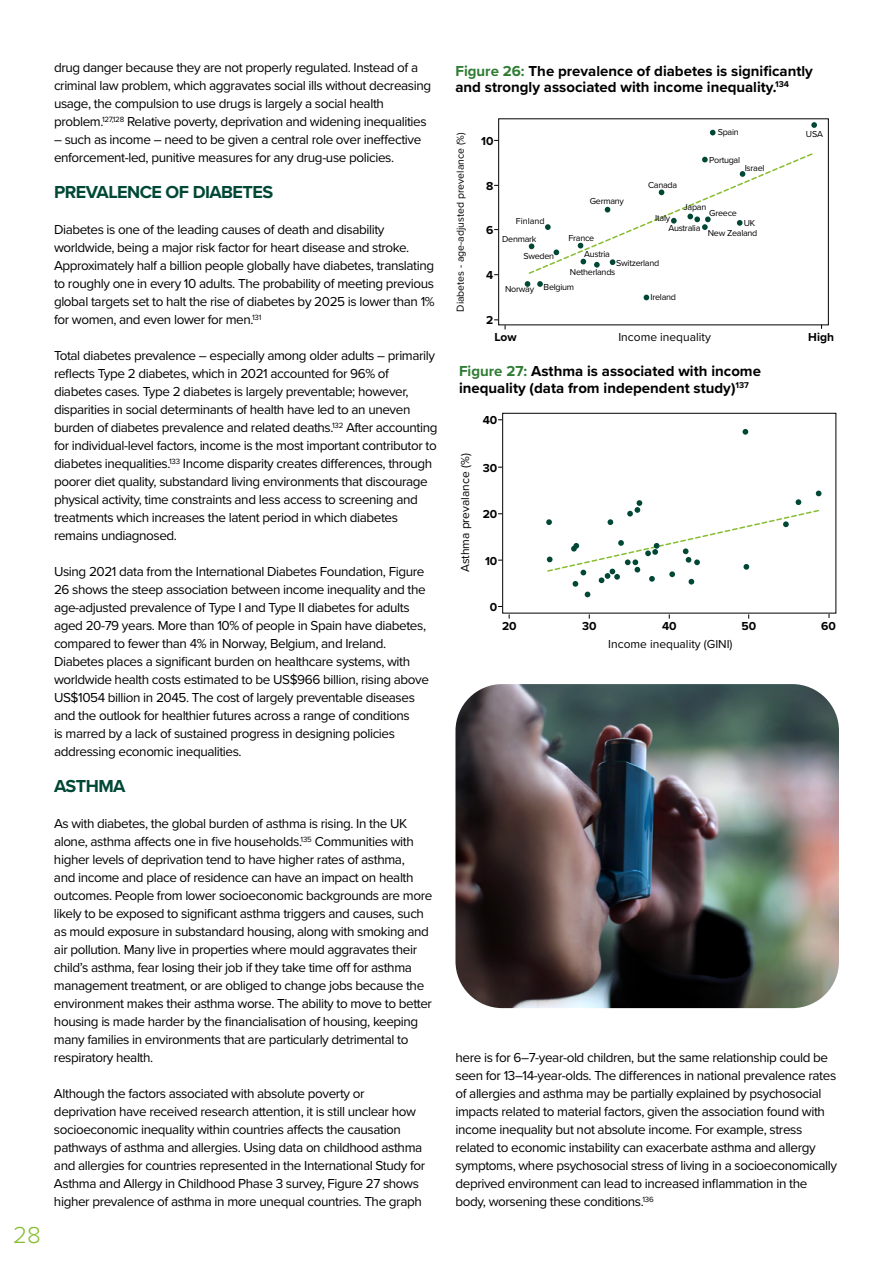
<style>
.page{position:relative;width:893px;height:1263px;background:#fff}
.page>*{position:absolute;margin:0;border:0;box-sizing:border-box;transform-origin:0 0}
.t1{font:300 24px "Proxima Nova";color:#86bd2e}
.t2{font:700 18px "Proxima Nova";letter-spacing:-.03em;color:#004835}
.t3{font:700 15px/16.5px "Proxima Nova";color:#000}
.t4{font:13.5px/18px "Proxima Nova";letter-spacing:-.03em;color:#000}
.t5{font:12px "Proxima Nova";color:#000}
.t6{font:700 12px "Proxima Nova";color:#000}
.t7{font:10.5px "Proxima Nova";color:#000}
.t8{font:9px/15.1px "Proxima Nova";letter-spacing:-.03em;color:#000}
.t9{font:9px "Proxima Nova";color:#000}
.s1{color:#2f7c33}
</style>
<div class="page">
<div style="left:498px;top:118px;width:331px;height:207px;border:1px solid #000"></div>
<svg style="left:710px;top:130px;width:5px;height:5px"></svg>
<svg style="left:644px;top:295px;width:5px;height:5px"></svg>
<svg style="left:811px;top:122px;width:6px;height:6px"></svg>
<svg style="left:537px;top:281px;width:6px;height:6px"></svg>
<svg style="left:525px;top:281px;width:5px;height:6px"></svg>
<svg style="left:528px;top:153px;width:285px;height:121px"></svg>
<div style="left:502px;top:413px;width:334px;height:200px;border:1px solid #000"></div>
<svg style="left:743px;top:429px;width:5px;height:6px"></svg>
<svg style="left:546px;top:491px;width:275px;height:106px"></svg>
<img style="left:455px;top:684px;width:384px;height:324px">
<h1 class="t1" style="left:13px;top:1217px;width:29px">28</h1>
<p class="t4" style="left:54px;top:58px;width:379px">drug danger because they are not properly regulated. Instead of a criminal law problem, which aggravates social ills without decreasing usage, the compulsion to use drugs is largely a social health problem.<sup>127,128</sup> Relative poverty, deprivation and widening inequalities</p>
<p class="t4" style="left:54px;top:130px;width:369px">– such as income – need to be given a central role over ineffective enforcement-led, punitive measures for any drug-use policies.</p>
<h2 class="t2" style="left:54px;top:179px;width:221px">PREVALENCE OF DIABETES</h2>
<p class="t4" style="left:54px;top:220px;width:382px">Diabetes is one of the leading causes of death and disability worldwide, being a major risk factor for heart disease and stroke.<br>Approximately half a billion people globally have diabetes, translating to roughly one in every 10 adults. The probability of meeting previous global targets set to halt the rise of diabetes by 2025 is lower than 1% for women, and even lower for men.<sup>131</sup></p>
<p class="t4" style="left:54px;top:346px;width:385px">Total diabetes prevalence – especially among older adults – primarily reflects Type 2 diabetes, which in 2021 accounted for 96% of diabetes cases. Type 2 diabetes is largely preventable; however, disparities in social determinants of health have led to an uneven burden of diabetes prevalence and related deaths.<sup>132</sup> After accounting for individual-level factors, income is the most important contributor to diabetes inequalities.<sup>133</sup> Income disparity creates differences, through poorer diet quality, substandard living environments that discourage physical activity, time constraints and less access to screening and treatments which increases the latent period in which diabetes remains undiagnosed.</p>
<p class="t4" style="left:54px;top:562px;width:376px">Using 2021 data from the International Diabetes Foundation, Figure 26 shows the steep association between income inequality and the age-adjusted prevalence of Type I and Type II diabetes for adults aged 20-79 years. More than 10% of people in Spain have diabetes, compared to fewer than 4% in Norway, Belgium, and Ireland.<br>Diabetes places a significant burden on healthcare systems, with worldwide health costs estimated to be US$966 billion, rising above US$1054 billion in 2045. The cost of largely preventable diseases and the outlook for healthier futures across a range of conditions<br>is marred by a lack of sustained progress in designing policies addressing economic inequalities.</p>
<h2 class="t2" style="left:54px;top:773px;width:73px">ASTHMA</h2>
<p class="t4" style="left:54px;top:814px;width:380px">As with diabetes, the global burden of asthma is rising. In the UK alone, asthma affects one in five households.<sup>135</sup> Communities with higher levels of deprivation tend to have higher rates of asthma,<br>and income and place of residence can have an impact on health outcomes. People from lower socioeconomic backgrounds are more likely to be exposed to significant asthma triggers and causes, such as mould exposure in substandard housing, along with smoking and air pollution. Many live in properties where mould aggravates their child’s asthma, fear losing their job if they take time off for asthma management treatment, or are obliged to change jobs because the environment makes their asthma worse. The ability to move to better housing is made harder by the financialisation of housing, keeping many families in environments that are particularly detrimental to respiratory health.</p>
<p class="t4" style="left:54px;top:1084px;width:373px">Although the factors associated with absolute poverty or deprivation have received research attention, it is still unclear how socioeconomic inequality within countries affects the causation pathways of asthma and allergies. Using data on childhood asthma and allergies for countries represented in the International Study for Asthma and Allergy in Childhood Phase 3 survey, Figure 27 shows higher prevalence of asthma in more unequal countries. The graph</p>
<p class="t3" style="left:455px;top:62px;width:359px"><span class="s1">Figure 26:</span> The prevalence of diabetes is significantly and strongly associated with income inequality.<sup>134</sup></p>
<p class="t7" style="left:452px;top:312px;width:181px;rotate:-90deg">Diabetes - age-adjusted prevelance (%)</p>
<p class="t6" style="left:481px;top:132px;width:14px">10</p>
<p class="t6" style="left:486px;top:177px;width:9px">8</p>
<p class="t6" style="left:486px;top:221px;width:9px">6</p>
<p class="t6" style="left:486px;top:266px;width:9px">4</p>
<p class="t6" style="left:486px;top:311px;width:9px">2</p>
<p class="t8" style="left:718px;top:124px;width:23px">Spain</p>
<p class="t8" style="left:648px;top:177px;width:31px">Canada</p>
<p class="t8" style="left:709px;top:152px;width:32px">Portugal</p>
<p class="t8" style="left:745px;top:160px;width:21px">Israel</p>
<p class="t8" style="left:590px;top:193px;width:36px">Germany</p>
<p class="t8" style="left:684px;top:199px;width:24px">Japan</p>
<p class="t8" style="left:709px;top:205px;width:29px">Greece</p>
<p class="t8" style="left:708px;top:225px;width:51px">New Zealand</p>
<p class="t8" style="left:655px;top:210px;width:16px">Italy</p>
<p class="t9" style="left:516px;top:214px;width:30px">Finland</p>
<p class="t8" style="left:744px;top:215px;width:13px">UK</p>
<p class="t8" style="left:668px;top:220px;width:33px">Australia</p>
<p class="t8" style="left:568px;top:230px;width:27px">France</p>
<p class="t8" style="left:505px;top:264px;width:112px;text-indent:65px">Netherlands<br>Norway Belgium</p>
<p class="t8" style="left:502px;top:231px;width:36px">Denmark</p>
<p class="t8" style="left:584px;top:246px;width:27px">Austria</p>
<p class="t8" style="left:523px;top:248px;width:32px">Sweden</p>
<p class="t8" style="left:616px;top:255px;width:45px">Switzerland</p>
<p class="t8" style="left:651px;top:289px;width:27px">Ireland</p>
<p class="t8" style="left:806px;top:126px;width:19px">USA</p>
<p class="t6" style="left:494px;top:328px;width:24px">Low</p>
<p class="t5" style="left:618px;top:328px;width:94px">Income inequality</p>
<p class="t6" style="left:808px;top:328px;width:27px">High</p>
<p class="t3" style="left:459px;top:363px;width:303px"><span class="s1">Figure 27:</span> Asthma is associated with income inequality (data from independent study)<sup>137</sup></p>
<p class="t5" style="left:456px;top:572px;width:120px;rotate:-90deg">Asthma prevalance (%)</p>
<p class="t6" style="left:483px;top:411px;width:16px">40</p>
<p class="t6" style="left:483px;top:459px;width:16px">30</p>
<p class="t6" style="left:483px;top:505px;width:16px">20</p>
<p class="t6" style="left:485px;top:552px;width:14px">10</p>
<p class="t6" style="left:490px;top:598px;width:9px">0</p>
<p class="t6" style="left:502px;top:617px;width:16px">20</p>
<p class="t6" style="left:582px;top:617px;width:16px">30</p>
<p class="t6" style="left:662px;top:617px;width:16px">40</p>
<p class="t6" style="left:741px;top:617px;width:16px">50</p>
<p class="t5" style="left:608px;top:635px;width:126px">Income inequality (GINI)</p>
<p class="t6" style="left:821px;top:617px;width:16px">60</p>
<p class="t4" style="left:455px;top:1048px;width:383px">here is for 6–7-year-old children, but the same relationship could be seen for 13–14-year-olds. The differences in national prevalence rates of allergies and asthma may be partially explained by psychosocial impacts related to material factors, given the association found with income inequality but not absolute income. For example, stress related to economic instability can exacerbate asthma and allergy symptoms, where psychosocial stress of living in a socioeconomically deprived environment can lead to increased inflammation in the body, worsening these conditions.<sup>136</sup></p>
</div>
